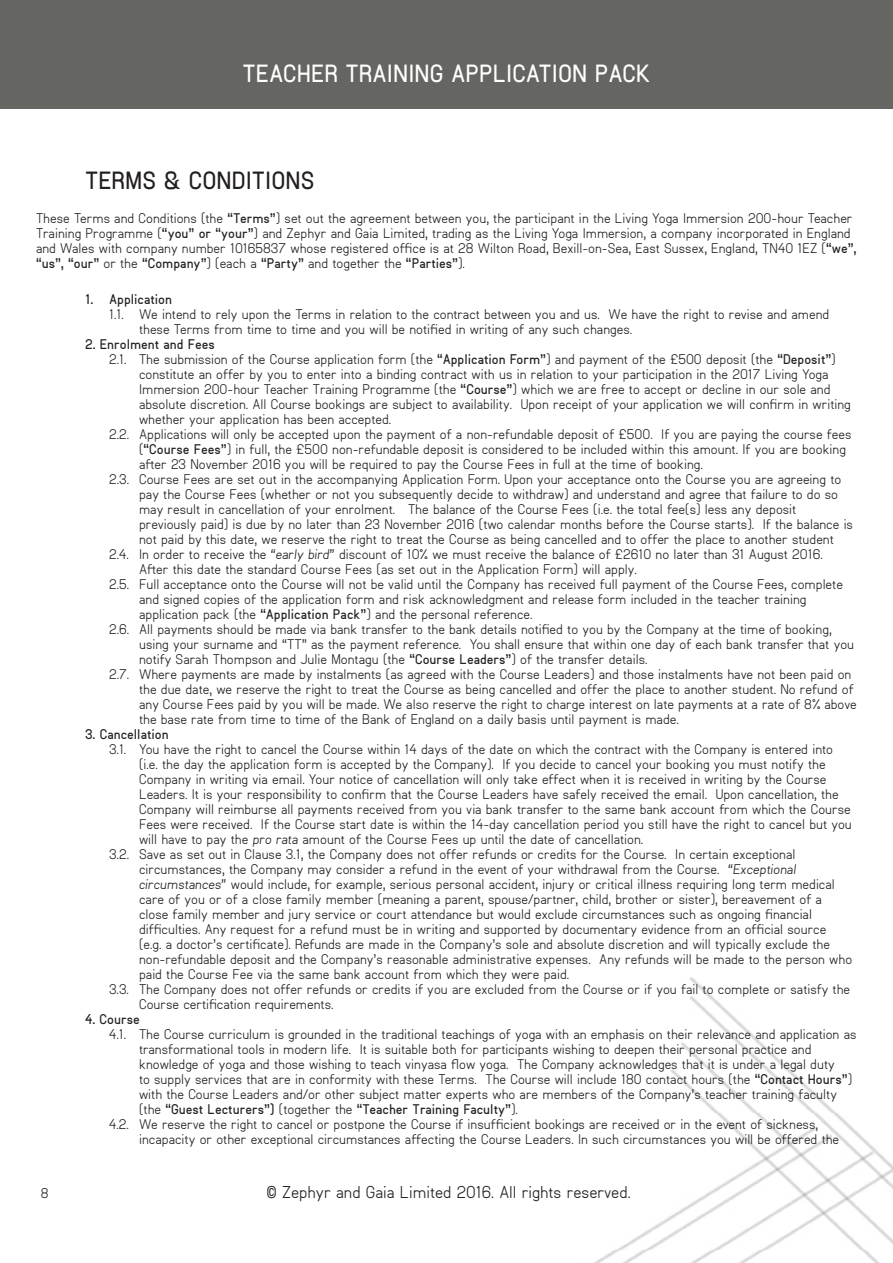
<style>
.page{position:relative;width:893px;height:1263px;background:#fff}
.page>*{position:absolute;margin:0;border:0;box-sizing:border-box;transform-origin:0 0}
.t1{font:600 24px "Manifold CF";color:#fff}
.t2{font:600 24px "Manifold CF";color:#231f20}
.t3{font:16.5px "Manifold CF";color:#231f20}
.t4{font:13.5px/15px "Manifold CF";color:#231f20}
.t5{font:600 13.5px "Manifold CF";color:#231f20}
.s1{font-weight:600}
.s2{font-style:italic}
.s3{font-weight:400}
</style>
<div class="page">
<div style="left:0;top:0;width:893px;height:108px;background:#656562"></div>
<img style="left:594px;top:977px;width:299px;height:286px">
<h1 class="t1" style="left:243px;top:60px;width:409px">TEACHER TRAINING APPLICATION PACK</h1>
<p class="t2" style="left:85px;top:167px;width:231px">TERMS &amp; CONDITIONS</p>
<p class="t4" style="left:36px;top:212px;width:822px">These Terms and Conditions (the <span class="s1">“Terms”</span>) set out the agreement between you, the participant in the Living Yoga Immersion 200-hour Teacher Training Programme (<span class="s1">“you” or “your”</span>) and Zephyr and Gaia Limited, trading as the Living Yoga Immersion, a company incorporated in England and Wales with company number 10165837 whose registered office is at 28 Wilton Road, Bexill-on-Sea, East Sussex, England, TN40 1EZ (<span class="s1">“we”, “us”, “our”</span> or the <span class="s1">“Company”</span>) (each a <span class="s1">“Party”</span> and together the <span class="s1">“Parties”</span>).</p>
<p class="t4" style="left:41px;top:1186px;width:9px">8</p>
<p class="t5" style="left:85px;top:292px;width:88px">1. Application</p>
<p class="t4" style="left:109px;top:308px;width:722px">1.1. We intend to rely upon the Terms in relation to the contract between you and us. We have the right to revise and amend</p>
<p class="t4" style="left:139px;top:323px;width:495px">these Terms from time to time and you will be notified in writing of any such changes.</p>
<p class="t5" style="left:85px;top:337px;width:131px">2. Enrolment and Fees</p>
<p class="t4" style="left:109px;top:353px;width:728px">2.1. The submission of the Course application form (the <span class="s1">“Application Form”</span>) and payment of the £500 deposit (the <span class="s1">“Deposit”</span>)</p>
<p class="t4" style="left:139px;top:368px;width:691px">constitute an offer by you to enter into a binding contract with us in relation to your participation in the 2017 Living Yoga</p>
<p class="t4" style="left:139px;top:383px;width:693px">Immersion 200-hour Teacher Training Programme (the <span class="s1">“Course”</span>) which we are free to accept or decline in our sole and</p>
<p class="t4" style="left:139px;top:398px;width:713px">absolute discretion. All Course bookings are subject to availability. Upon receipt of your application we will confirm in writing</p>
<p class="t4" style="left:139px;top:413px;width:254px">whether your application has been accepted.</p>
<p class="t4" style="left:109px;top:428px;width:744px">2.2. Applications will only be accepted upon the payment of a non-refundable deposit of £500. If you are paying the course fees</p>
<p class="t4" style="left:139px;top:443px;width:708px">(<span class="s1">“Course Fees”</span>) in full, the £500 non-refundable deposit is considered to be included within this amount. If you are booking</p>
<p class="t4" style="left:139px;top:458px;width:565px">after 23 November 2016 you will be required to pay the Course Fees in full at the time of booking.</p>
<p class="t4" style="left:109px;top:473px;width:734px">2.3. Course Fees are set out in the accompanying Application Form. Upon your acceptance onto the Course you are agreeing to</p>
<p class="t4" style="left:139px;top:488px;width:700px">pay the Course Fees (whether or not you subsequently decide to withdraw) and understand and agree that failure to do so</p>
<p class="t4" style="left:139px;top:503px;width:659px">may result in cancellation of your enrolment. The balance of the Course Fees (i.e. the total fee(s) less any deposit</p>
<p class="t4" style="left:139px;top:518px;width:715px">previously paid) is due by no later than 23 November 2016 (two calendar months before the Course starts). If the balance is</p>
<p class="t4" style="left:139px;top:533px;width:696px">not paid by this date, we reserve the right to treat the Course as being cancelled and to offer the place to another student</p>
<p class="t4" style="left:109px;top:548px;width:715px">2.4. In order to receive the <span class="s2">“early bird”</span> discount of 10% we must receive the balance of £2610 no later than 31 August 2016.</p>
<p class="t4" style="left:139px;top:563px;width:499px">After this date the standard Course Fees (as set out in the Application Form) will apply.</p>
<p class="t4" style="left:109px;top:578px;width:735px">2.5. Full acceptance onto the Course will not be valid until the Company has received full payment of the Course Fees, complete</p>
<p class="t4" style="left:139px;top:593px;width:669px">and signed copies of the application form and risk acknowledgment and release form included in the teacher training</p>
<p class="t4" style="left:139px;top:608px;width:395px">application pack (the <span class="s1">“Application Pack”</span>) and the personal reference.</p>
<p class="t4" style="left:109px;top:623px;width:724px">2.6. All payments should be made via bank transfer to the bank details notified to you by the Company at the time of booking,</p>
<p class="t4" style="left:139px;top:638px;width:717px">using your surname and “TT” as the payment reference. You shall ensure that within one day of each bank transfer that you</p>
<p class="t4" style="left:139px;top:653px;width:510px">notify Sarah Thompson and Julie Montagu (the <span class="s1">“Course Leaders”</span>) of the transfer details.</p>
<p class="t4" style="left:109px;top:668px;width:744px">2.7. Where payments are made by instalments (as agreed with the Course Leaders) and those instalments have not been paid on</p>
<p class="t4" style="left:139px;top:683px;width:716px">the due date, we reserve the right to treat the Course as being cancelled and offer the place to another student. No refund of</p>
<p class="t4" style="left:139px;top:698px;width:719px">any Course Fees paid by you will be made. We also reserve the right to charge interest on late payments at a rate of 8% above</p>
<p class="t4" style="left:139px;top:713px;width:541px">the base rate from time to time of the Bank of England on a daily basis until payment is made.</p>
<p class="t5" style="left:85px;top:727px;width:85px">3. Cancellation</p>
<p class="t4" style="left:109px;top:743px;width:726px">3.1. You have the right to cancel the Course within 14 days of the date on which the contract with the Company is entered into</p>
<p class="t4" style="left:139px;top:758px;width:688px">(i.e. the day the application form is accepted by the Company). If you decide to cancel your booking you must notify the</p>
<p class="t4" style="left:139px;top:773px;width:689px">Company in writing via email. Your notice of cancellation will only take effect when it is received in writing by the Course</p>
<p class="t4" style="left:139px;top:788px;width:701px">Leaders. It is your responsibility to confirm that the Course Leaders have safely received the email. Upon cancellation, the</p>
<p class="t4" style="left:139px;top:803px;width:713px">Company will reimburse all payments received from you via bank transfer to the same bank account from which the Course</p>
<p class="t4" style="left:139px;top:818px;width:714px">Fees were received. If the Course start date is within the 14-day cancellation period you still have the right to cancel but you</p>
<p class="t4" style="left:139px;top:833px;width:506px">will have to pay the <span class="s2">pro rata</span> amount of the Course Fees up until the date of cancellation.</p>
<p class="t4" style="left:109px;top:848px;width:688px">3.2. Save as set out in Clause 3.1, the Company does not offer refunds or credits for the Course. In certain exceptional</p>
<p class="t4" style="left:139px;top:863px;width:659px">circumstances, the Company may consider a refund in the event of your withdrawal from the Course. <span class="s2">“Exceptional</span></p>
<p class="t4" style="left:139px;top:878px;width:697px"><span class="s2">circumstances”</span> would include, for example, serious personal accident, injury or critical illness requiring long term medical</p>
<p class="t4" style="left:139px;top:893px;width:684px">care of you or of a close family member (meaning a parent, spouse/partner, child, brother or sister), bereavement of a</p>
<p class="t4" style="left:139px;top:908px;width:674px">close family member and jury service or court attendance but would exclude circumstances such as ongoing financial</p>
<p class="t4" style="left:139px;top:923px;width:689px">difficulties. Any request for a refund must be in writing and supported by documentary evidence from an official source</p>
<p class="t4" style="left:139px;top:938px;width:692px">(e.g. a doctor’s certificate). Refunds are made in the Company’s sole and absolute discretion and will typically exclude the</p>
<p class="t4" style="left:139px;top:953px;width:715px">non-refundable deposit and the Company’s reasonable administrative expenses. Any refunds will be made to the person who</p>
<p class="t4" style="left:139px;top:968px;width:432px">paid the Course Fee via the same bank account from which they were paid.</p>
<p class="t4" style="left:109px;top:983px;width:743px">3.3. The Company does not offer refunds or credits if you are excluded from the Course or if you fail to complete or satisfy the</p>
<p class="t4" style="left:139px;top:998px;width:196px">Course certification requirements.</p>
<p class="t5" style="left:85px;top:1012px;width:56px">4. Course</p>
<p class="t4" style="left:109px;top:1028px;width:749px">4.1. The Course curriculum is grounded in the traditional teachings of yoga with an emphasis on their relevance and application as</p>
<p class="t4" style="left:139px;top:1043px;width:674px">transformational tools in modern life. It is suitable both for participants wishing to deepen their personal practice and</p>
<p class="t4" style="left:139px;top:1058px;width:697px">knowledge of yoga and those wishing to teach vinyasa flow yoga. The Company acknowledges that it is under a legal duty</p>
<p class="t4" style="left:139px;top:1073px;width:715px">to supply services that are in conformity with these Terms. The Course will include 180 contact hours (the <span class="s1">“Contact Hours”</span>)</p>
<p class="t4" style="left:139px;top:1088px;width:700px">with the Course Leaders and/or other subject matter experts who are members of the Company’s teacher training faculty</p>
<p class="t5" style="left:139px;top:1102px;width:380px"><span class="s3">(the</span> “Guest Lecturers”) <span class="s3">(together the</span> “Teacher Training Faculty”<span class="s3">).</span></p>
<p class="t4" style="left:109px;top:1118px;width:711px">4.2. We reserve the right to cancel or postpone the Course if insufficient bookings are received or in the event of sickness,</p>
<p class="t4" style="left:139px;top:1133px;width:702px">incapacity or other exceptional circumstances affecting the Course Leaders. In such circumstances you will be offered the</p>
<p class="t3" style="left:267px;top:1180px;width:365px">© Zephyr and Gaia Limited 2016. All rights reserved.</p>
</div>
